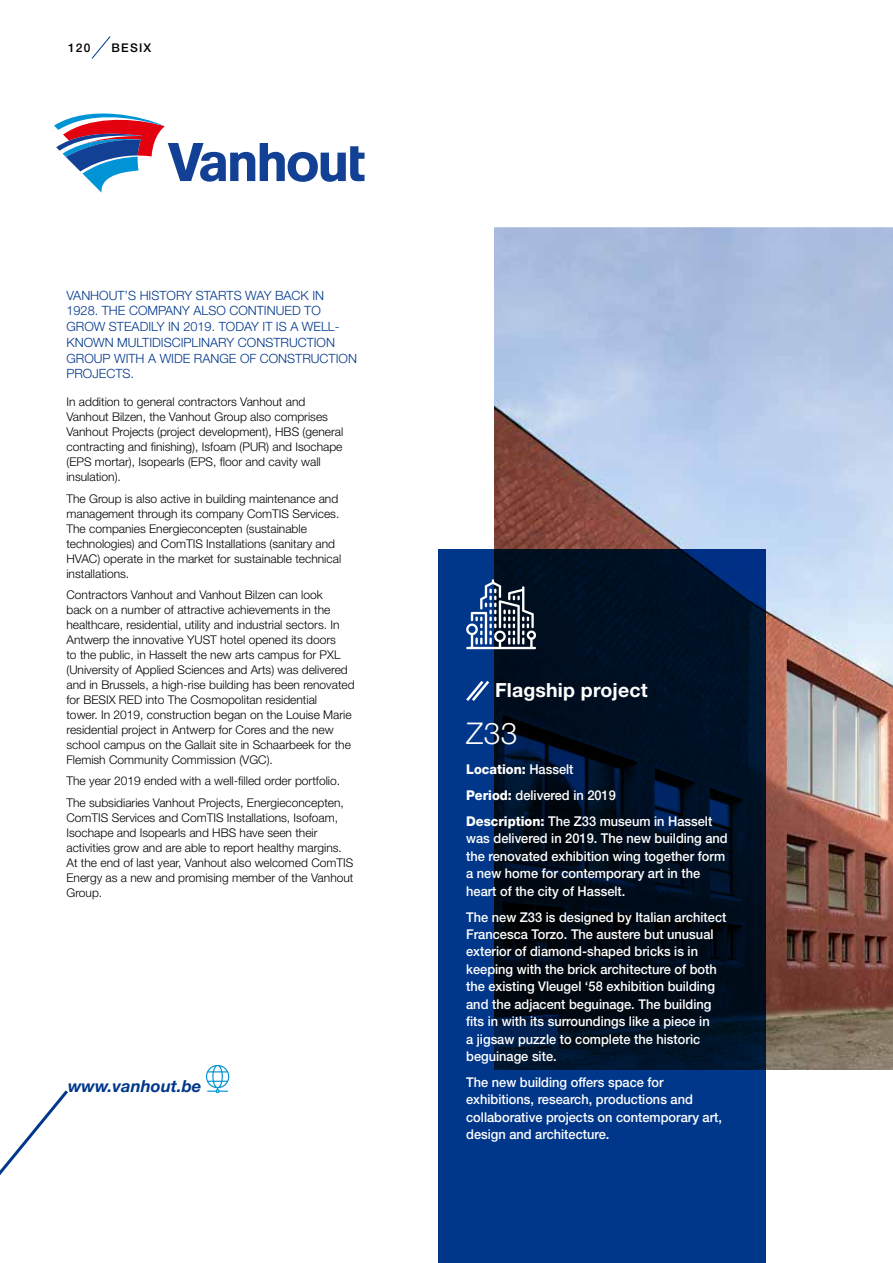
<style>
.page{position:relative;width:893px;height:1263px;background:#fff}
.page>*{position:absolute;margin:0;border:0;box-sizing:border-box;transform-origin:0 0}
.t1{font:300 30px "Helvetica Neue LT Std";color:#fff}
.t2{font:700 19.5px "Helvetica Neue LT Std";letter-spacing:.01em;color:#fff}
.t3{font:italic 700 16.65px "Helvetica Neue LT Std";color:#00378b}
.t4{font:500 13.5px/17.4px "Helvetica Neue LT Std";color:#fff;scale:.95 1}
.t5{font:300 12.75px/15.8px "Helvetica Neue LT Std";color:#00378b}
.t6{font:300 12px/15px "Helvetica Neue LT Std";color:#000}
.t7{font:500 12px "Helvetica Neue LT Std";letter-spacing:.1em;color:#000}
.s1{font-weight:800}
</style>
<div class="page">
<img style="left:495px;top:227px;width:398px;height:842px">
<svg style="left:438px;top:549px;width:327px;height:714px;background:#001e4b"></svg>
<svg style="left:464px;top:678px;width:28px;height:26px"></svg>
<svg style="left:466px;top:579px;width:70px;height:70px"></svg>
<svg style="left:54px;top:113px;width:311px;height:80px"></svg>
<svg style="left:0;top:1090px;width:68px;height:85px"></svg>
<svg style="left:206px;top:1065px;width:23px;height:28px"></svg>
<svg style="left:91px;top:36px;width:20px;height:23px"></svg>
<p class="t7" style="left:68px;top:40px;width:24px">120</p>
<p class="t7" style="left:112px;top:40px;width:41px">BESIX</p>
<p class="t5" style="left:66px;top:287px;width:292px">VANHOUT’S HISTORY STARTS WAY BACK IN 1928. THE COMPANY ALSO CONTINUED TO GROW STEADILY IN 2019. TODAY IT IS A WELL-KNOWN MULTIDISCIPLINARY CONSTRUCTION GROUP WITH A WIDE RANGE OF CONSTRUCTION PROJECTS.</p>
<p class="t6" style="left:66px;top:394px;width:278px">In addition to general contractors Vanhout and Vanhout Bilzen, the Vanhout Group also comprises Vanhout Projects (project development), HBS (general contracting and finishing), Isfoam (PUR) and Isochape (EPS mortar), Isopearls (EPS, floor and cavity wall insulation).</p>
<p class="t6" style="left:66px;top:491px;width:276px">The Group is also active in building maintenance and management through its company ComTIS Services.<br>The companies Energieconcepten (sustainable technologies) and ComTIS Installations (sanitary and HVAC) operate in the market for sustainable technical installations.</p>
<p class="t6" style="left:66px;top:587px;width:290px">Contractors Vanhout and Vanhout Bilzen can look<br>back on a number of attractive achievements in the healthcare, residential, utility and industrial sectors. In Antwerp the innovative YUST hotel opened its doors<br>to the public, in Hasselt the new arts campus for PXL (University of Applied Sciences and Arts) was delivered and in Brussels, a high-rise building has been renovated for BESIX RED into The Cosmopolitan residential<br>tower. In 2019, construction began on the Louise Marie residential project in Antwerp for Cores and the new school campus on the Gallait site in Schaarbeek for the Flemish Community Commission (VGC).</p>
<p class="t6" style="left:66px;top:770px;width:279px;line-height:21.3px">The year 2019 ended with a well-filled order portfolio.<br>The subsidiaries Vanhout Projects, Energieconcepten,</p>
<p class="t6" style="left:66px;top:810px;width:288px">ComTIS Services and ComTIS Installations, Isofoam, Isochape and Isopearls and HBS have seen their activities grow and are able to report healthy margins.<br>At the end of last year, Vanhout also welcomed ComTIS Energy as a new and promising member of the Vanhout Group.</p>
<h3 class="t3" style="left:68px;top:1075px;width:135px">www.vanhout.be</h3>
<h2 class="t2" style="left:495px;top:678px;width:154px">Flagship project</h2>
<h1 class="t1" style="left:466px;top:715px;width:53px">Z33</h1>
<p class="t4" style="left:466px;top:756px;width:261px;line-height:26px"><span class="s1">Location:</span> Hasselt<br><span class="s1">Period:</span> delivered in 2019<br><span class="s1">Description:</span> The Z33 museum in Hasselt</p>
<p class="t4" style="left:466px;top:830px;width:277px">was delivered in 2019. The new building and the renovated exhibition wing together form a new home for contemporary art in the heart of the city of Hasselt.</p>
<p class="t4" style="left:466px;top:908px;width:275px">The new Z33 is designed by Italian architect Francesca Torzo. The austere but unusual exterior of diamond-shaped bricks is in keeping with the brick architecture of both the existing Vleugel ‘58 exhibition building and the adjacent beguinage. The building fits in with its surroundings like a piece in<br>a jigsaw puzzle to complete the historic beguinage site.</p>
<p class="t4" style="left:466px;top:1073px;width:271px">The new building offers space for exhibitions, research, productions and collaborative projects on contemporary art, design and architecture.</p>
</div>
